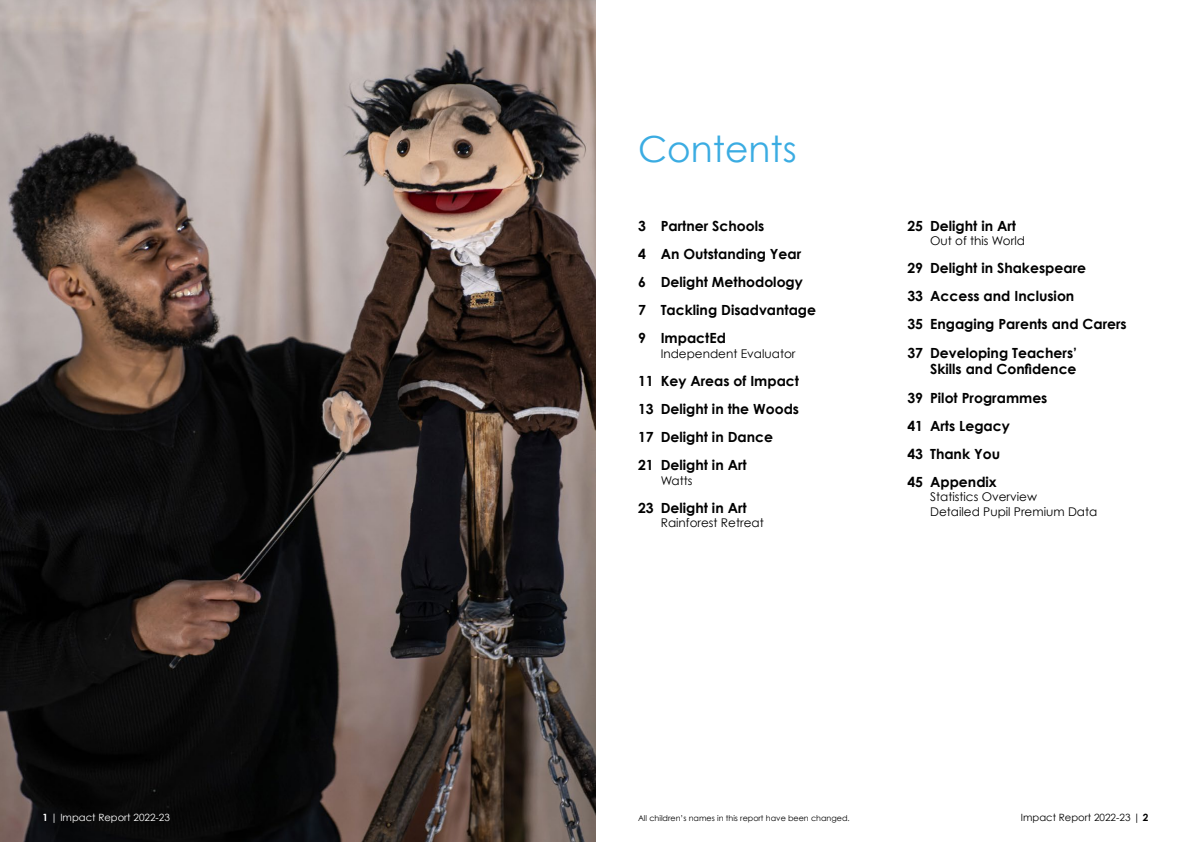
<style>
.page{position:relative;width:1191px;height:842px;background:#fff}
.page>*{position:absolute;margin:0;border:0;box-sizing:border-box;transform-origin:0 0}
.t1{font:36px "Century Gothic";color:#3bace2}
.t2{font:700 14px/28.1px "Century Gothic";color:#000}
.t3{font:12px/14.4px "Century Gothic";color:#000}
.t4{font:10px "Century Gothic";color:#fff}
.t5{font:10px "Century Gothic";color:#000}
.t6{font:8px "Century Gothic";color:#000}
.s1{font-weight:700}
</style>
<div class="page">
<img style="left:0;top:0;width:595px;height:842px">
<h1 class="t1" style="left:638px;top:127px;width:160px">Contents</h1>
<p class="t2" style="left:638px;top:211px;width:180px">3 Partner Schools<br>4 An Outstanding Year<br>6 Delight Methodology<br>7 Tackling Disadvantage<br>9 ImpactEd</p>
<p class="t3" style="left:660px;top:346px;width:136px">Independent Evaluator</p>
<p class="t2" style="left:638px;top:366px;width:162px">11 Key Areas of Impact<br>13 Delight in the Woods<br>17 Delight in Dance<br>21 Delight in Art</p>
<p class="t3" style="left:660px;top:473px;width:33px">Watts</p>
<p class="t2" style="left:638px;top:493px;width:110px">23 Delight in Art</p>
<p class="t3" style="left:660px;top:515px;width:105px">Rainforest Retreat</p>
<p class="t2" style="left:907px;top:211px;width:110px">25 Delight in Art</p>
<p class="t3" style="left:930px;top:233px;width:96px">Out of this World</p>
<p class="t2" style="left:907px;top:254px;width:221px">29 Delight in Shakespeare<br>33 Access and Inclusion<br>35 Engaging Parents and Carers<br>37 Developing Teachers’</p>
<p class="t2" style="left:907px;top:355px;width:171px;text-indent:23px">Skills and Confidence<br>39 Pilot Programmes<br>41 Arts Legacy<br>43 Thank You<br>45 Appendix</p>
<p class="t3" style="left:930px;top:490px;width:169px">Statistics Overview<br>Detailed Pupil Premium Data</p>
<p class="t4" style="left:43px;top:811px;width:129px"><span class="s1">1</span> | Impact Report 2022-23</p>
<p class="t6" style="left:638px;top:813px;width:213px">All children’s names in this report have been changed.</p>
<p class="t5" style="left:1021px;top:811px;width:129px">Impact Report 2022-23 | <span class="s1">2</span></p>
</div>
